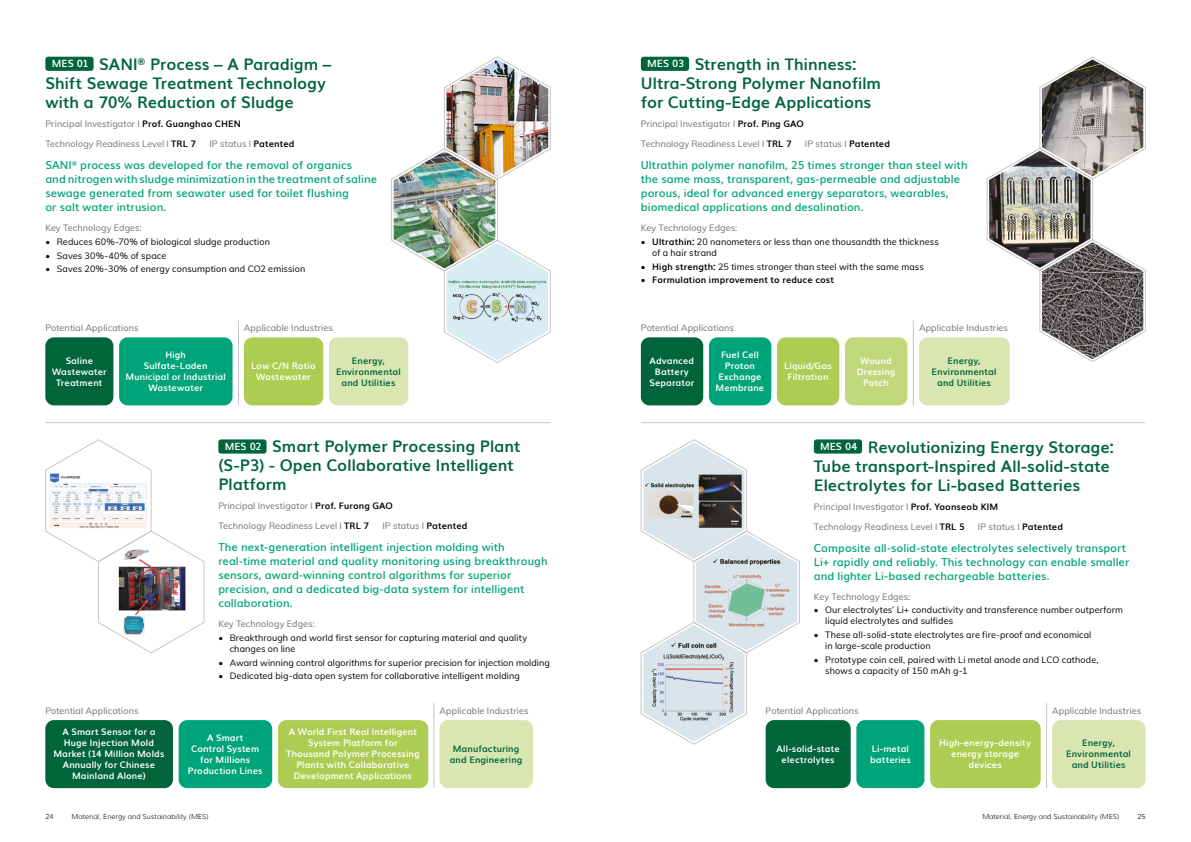
<style>
.page{position:relative;width:1191px;height:842px;background:#fff}
.page>*{position:absolute;margin:0;border:0;box-sizing:border-box;transform-origin:0 0}
.t1{font:700 16px/19px "Muli";letter-spacing:.005em;color:#00653b}
.t2{font:600 11px/14px "Muli";letter-spacing:.005em;color:#00a47a}
.t3{font:700 10px "Muli";letter-spacing:.005em;color:#fff}
.t4{font:9px/11px "Muli";letter-spacing:.01em;color:#000}
.t5{font:9px/19.5px "Muli";letter-spacing:.01em;color:#6f6f6f}
.t6{font:700 9px/11px "Muli";letter-spacing:.02em;color:#fff;text-align:center}
.t7{font:700 9px/11px "Muli";letter-spacing:.02em;color:#00653b;text-align:center}
.t8{font:700 9px "Muli";letter-spacing:.02em;color:#000}
.t9{font:300 7px "Muli";color:#000}
.s1{font-weight:700;color:#000}
.s2{font-weight:700}
.s3{font-weight:400}
</style>
<div class="page">
<hr style="left:45px;top:422px;width:505px;height:1px;background:#c6c6c6">
<hr style="left:641px;top:422px;width:504px;height:1px;background:#c6c6c6">
<div style="left:45px;top:337px;width:68px;height:68px;background:#00653b;border-radius:9px"></div>
<div style="left:119px;top:337px;width:113px;height:68px;background:#00a47a;border-radius:9px"></div>
<div style="left:244px;top:337px;width:79px;height:68px;background:#aecc53;border-radius:9px"></div>
<div style="left:329px;top:337px;width:79px;height:68px;background:#d9e6b1;border-radius:9px"></div>
<hr style="left:238px;top:320px;width:1px;height:85px;background:#c6c6c6">
<div style="left:45px;top:57px;width:49px;height:14px;background:#00653b;border-radius:3px"></div>
<div style="left:218px;top:439px;width:48px;height:15px;background:#00653b;border-radius:3px"></div>
<img style="left:391px;top:56px;width:160px;height:307px">
<img style="left:394px;top:151px;width:101px;height:117px">
<svg style="left:45px;top:439px;width:160px;height:214px"></svg>
<img style="left:100px;top:533px;width:102px;height:117px">
<div style="left:45px;top:720px;width:128px;height:68px;background:#00653b;border-radius:9px"></div>
<div style="left:179px;top:720px;width:93px;height:68px;background:#00a47a;border-radius:9px"></div>
<div style="left:278px;top:720px;width:150px;height:68px;background:#aecc53;border-radius:9px"></div>
<div style="left:439px;top:720px;width:94px;height:68px;background:#d9e6b1;border-radius:9px"></div>
<hr style="left:433px;top:703px;width:1px;height:85px;background:#c6c6c6">
<div style="left:641px;top:337px;width:62px;height:68px;background:#00653b;border-radius:9px"></div>
<div style="left:709px;top:337px;width:62px;height:68px;background:#00a47a;border-radius:9px"></div>
<div style="left:777px;top:337px;width:62px;height:68px;background:#aecc53;border-radius:9px"></div>
<div style="left:845px;top:337px;width:62px;height:68px;background:#c0d77a;border-radius:9px"></div>
<div style="left:919px;top:337px;width:90px;height:68px;background:#d9e6b1;border-radius:9px"></div>
<hr style="left:913px;top:320px;width:1px;height:85px;background:#c6c6c6">
<div style="left:641px;top:57px;width:48px;height:14px;background:#00653b;border-radius:3px"></div>
<div style="left:814px;top:439px;width:48px;height:15px;background:#00653b;border-radius:3px"></div>
<div style="left:765px;top:720px;width:85px;height:68px;background:#00653b;border-radius:9px"></div>
<div style="left:856px;top:720px;width:68px;height:68px;background:#00a47a;border-radius:9px"></div>
<div style="left:930px;top:720px;width:110px;height:68px;background:#aecc53;border-radius:9px"></div>
<div style="left:1052px;top:720px;width:93px;height:68px;background:#d9e6b1;border-radius:9px"></div>
<hr style="left:1046px;top:703px;width:1px;height:85px;background:#c6c6c6">
<svg style="left:640px;top:439px;width:160px;height:306px"></svg>
<img style="left:696px;top:533px;width:101px;height:117px">
<svg style="left:986px;top:56px;width:160px;height:306px"></svg>
<img style="left:989px;top:151px;width:101px;height:117px">
<h1 class="t1" style="left:45px;top:54px;width:287px;text-indent:54px">SANI<sup>®</sup> Process – A Paradigm –<br>Shift Sewage Treatment Technology with a 70% Reduction of Sludge</h1>
<p class="t5" style="left:45px;top:114px;width:197px">Principal Investigator I <span class="s1">Prof. Guanghao CHEN<br></span>Technology Readiness Level I <span class="s1">TRL 7</span></p>
<p class="t3" style="left:52px;top:56px;width:38px">MES 01</p>
<p class="t5" style="left:209px;top:133px;width:87px">IP status I <span class="s1">Patented</span></p>
<p class="t2" style="left:45px;top:158px;width:333px">SANI<sup>®</sup> process was developed for the removal of organics<br>and nitrogen with sludge minimization in the treatment of saline sewage generated from seawater used for toilet flushing<br>or salt water intrusion.</p>
<p class="t5" style="left:45px;top:217px;width:98px">Key Technology Edges:</p>
<p class="t4" style="left:45px;top:236px;width:226px">• Reduces 60%-70% of biological sludge production</p>
<p class="t4" style="left:45px;top:249px;width:122px">• Saves 30%-40% of space</p>
<p class="t4" style="left:45px;top:263px;width:261px">• Saves 20%-30% of energy consumption and CO2 emission</p>
<p class="t5" style="left:45px;top:318px;width:95px">Potential Applications</p>
<p class="t5" style="left:244px;top:318px;width:91px">Applicable Industries</p>
<p class="t6" style="left:52px;top:354px;width:56px">Saline<br>Wastewater<br>Treatment</p>
<p class="t6" style="left:125px;top:349px;width:102px">High<br>Sulfate-Laden<br>Municipal or Industrial<br>Wastewater</p>
<p class="t6" style="left:251px;top:360px;width:66px">Low C/N Ratio<br>Wastewater</p>
<p class="t7" style="left:336px;top:354px;width:66px">Energy,<br>Environmental and Utilities</p>
<h1 class="t1" style="left:218px;top:436px;width:304px;text-indent:54px">Smart Polymer Processing Plant (S-P3) - Open Collaborative Intelligent<br>Platform</h1>
<p class="t5" style="left:218px;top:496px;width:176px">Principal Investigator I <span class="s1">Prof. Furong GAO<br></span>Technology Readiness Level I <span class="s1">TRL 7</span></p>
<p class="t3" style="left:225px;top:438px;width:39px">MES 02</p>
<p class="t5" style="left:382px;top:515px;width:87px">IP status I <span class="s1">Patented</span></p>
<p class="t2" style="left:218px;top:540px;width:331px">The next-generation intelligent injection molding with real-time material and quality monitoring using breakthrough sensors, award-winning control algorithms for superior precision, and a dedicated big-data system for intelligent collaboration.</p>
<p class="t5" style="left:218px;top:613px;width:98px">Key Technology Edges:</p>
<p class="t4" style="left:230px;top:632px;width:299px;text-indent:-11px">• Breakthrough and world first sensor for capturing material and quality changes on line</p>
<p class="t4" style="left:218px;top:656px;width:333px">• Award winning control algorithms for superior precision for injection molding</p>
<p class="t4" style="left:218px;top:670px;width:303px">• Dedicated big-data open system for collaborative intelligent molding</p>
<p class="t5" style="left:45px;top:700px;width:95px">Potential Applications</p>
<p class="t5" style="left:439px;top:700px;width:91px">Applicable Industries</p>
<p class="t6" style="left:53px;top:726px;width:112px">A Smart Sensor for a<br>Huge Injection Mold<br>Market (14 Million Molds<br>Annually for Chinese<br>Mainland Alone)</p>
<p class="t6" style="left:188px;top:731px;width:76px">A Smart<br>Control System for Millions<br>Production Lines</p>
<p class="t6" style="left:286px;top:726px;width:135px">A World First Real Intelligent<br>System Platform for<br>Thousand Polymer Processing<br>Plants with Collaborative<br>Development Applications</p>
<p class="t7" style="left:450px;top:742px;width:74px">Manufacturing and Engineering</p>
<h1 class="t1" style="left:641px;top:54px;width:242px;text-indent:54px">Strength in Thinness:<br>Ultra-Strong Polymer Nanofilm for Cutting-Edge Applications</h1>
<p class="t5" style="left:641px;top:114px;width:164px">Principal Investigator I <span class="s1">Prof. Ping GAO<br></span>Technology Readiness Level I <span class="s1">TRL 7</span></p>
<p class="t3" style="left:647px;top:56px;width:39px">MES 03</p>
<p class="t5" style="left:805px;top:133px;width:87px">IP status I <span class="s1">Patented</span></p>
<p class="t2" style="left:641px;top:158px;width:328px">Ultrathin polymer nanofilm, 25 times stronger than steel with the same mass, transparent, gas-permeable and adjustable porous, ideal for advanced energy separators, wearables, biomedical applications and desalination.</p>
<p class="t5" style="left:641px;top:217px;width:98px">Key Technology Edges:</p>
<p class="t4" style="left:652px;top:236px;width:288px;text-indent:-11px">• <span class="s2">Ultrathin:</span> 20 nanometers or less than one thousandth the thickness of a hair strand</p>
<p class="t4" style="left:641px;top:260px;width:284px">• <span class="s2">High strength:</span> 25 times stronger than steel with the same mass</p>
<p class="t8" style="left:641px;top:273px;width:195px"><span class="s3">•</span> Formulation improvement to reduce cost</p>
<p class="t5" style="left:641px;top:318px;width:95px">Potential Applications</p>
<p class="t5" style="left:919px;top:318px;width:91px">Applicable Industries</p>
<p class="t6" style="left:649px;top:354px;width:46px">Advanced<br>Battery<br>Separator</p>
<p class="t6" style="left:715px;top:349px;width:50px">Fuel Cell<br>Proton<br>Exchange<br>Membrane</p>
<p class="t6" style="left:784px;top:360px;width:49px">Liquid/Gas<br>Filtration</p>
<p class="t6" style="left:856px;top:354px;width:40px">Wound<br>Dressing<br>Patch</p>
<p class="t7" style="left:931px;top:354px;width:66px">Energy,<br>Environmental and Utilities</p>
<h1 class="t1" style="left:814px;top:436px;width:302px;text-indent:54px">Revolutionizing Energy Storage:<br>Tube transport-Inspired All-solid-state<br>Electrolytes for Li-based Batteries</h1>
<p class="t5" style="left:814px;top:497px;width:186px">Principal Investigator I <span class="s1">Prof. Yoonseob KIM<br></span>Technology Readiness Level I <span class="s1">TRL 5</span></p>
<p class="t3" style="left:820px;top:438px;width:39px">MES 04</p>
<p class="t5" style="left:977px;top:516px;width:87px">IP status I <span class="s1">Patented</span></p>
<p class="t2" style="left:814px;top:540px;width:317px">Composite all-solid-state electrolytes selectively transport<br>Li+ rapidly and reliably. This technology can enable smaller and lighter Li-based rechargeable batteries.</p>
<p class="t5" style="left:814px;top:586px;width:98px">Key Technology Edges:</p>
<p class="t4" style="left:825px;top:604px;width:299px;text-indent:-11px">• Our electrolytes’ Li+ conductivity and transference number outperform liquid electrolytes and sulfides</p>
<p class="t4" style="left:825px;top:629px;width:268px;text-indent:-11px">• These all-solid-state electrolytes are fire-proof and economical in large-scale production</p>
<p class="t4" style="left:825px;top:654px;width:275px;text-indent:-11px">• Prototype coin cell, paired with Li metal anode and LCO cathode, shows a capacity of 150 mAh g-1</p>
<p class="t5" style="left:765px;top:700px;width:95px">Potential Applications</p>
<p class="t5" style="left:1052px;top:700px;width:91px">Applicable Industries</p>
<p class="t6" style="left:776px;top:742px;width:65px">All-solid-state electrolytes</p>
<p class="t6" style="left:870px;top:742px;width:42px;text-align:left">Li-metal batteries</p>
<p class="t6" style="left:939px;top:737px;width:93px">High-energy-density energy storage devices</p>
<p class="t7" style="left:1066px;top:737px;width:66px">Energy,<br>Environmental and Utilities</p>
<p class="t9" style="left:45px;top:812px;width:10px">24</p>
<p class="t9" style="left:72px;top:812px;width:138px">Material, Energy and Sustainability (MES)</p>
<p class="t9" style="left:982px;top:812px;width:138px">Material, Energy and Sustainability (MES)</p>
<p class="t9" style="left:1137px;top:812px;width:10px">25</p>
</div>
